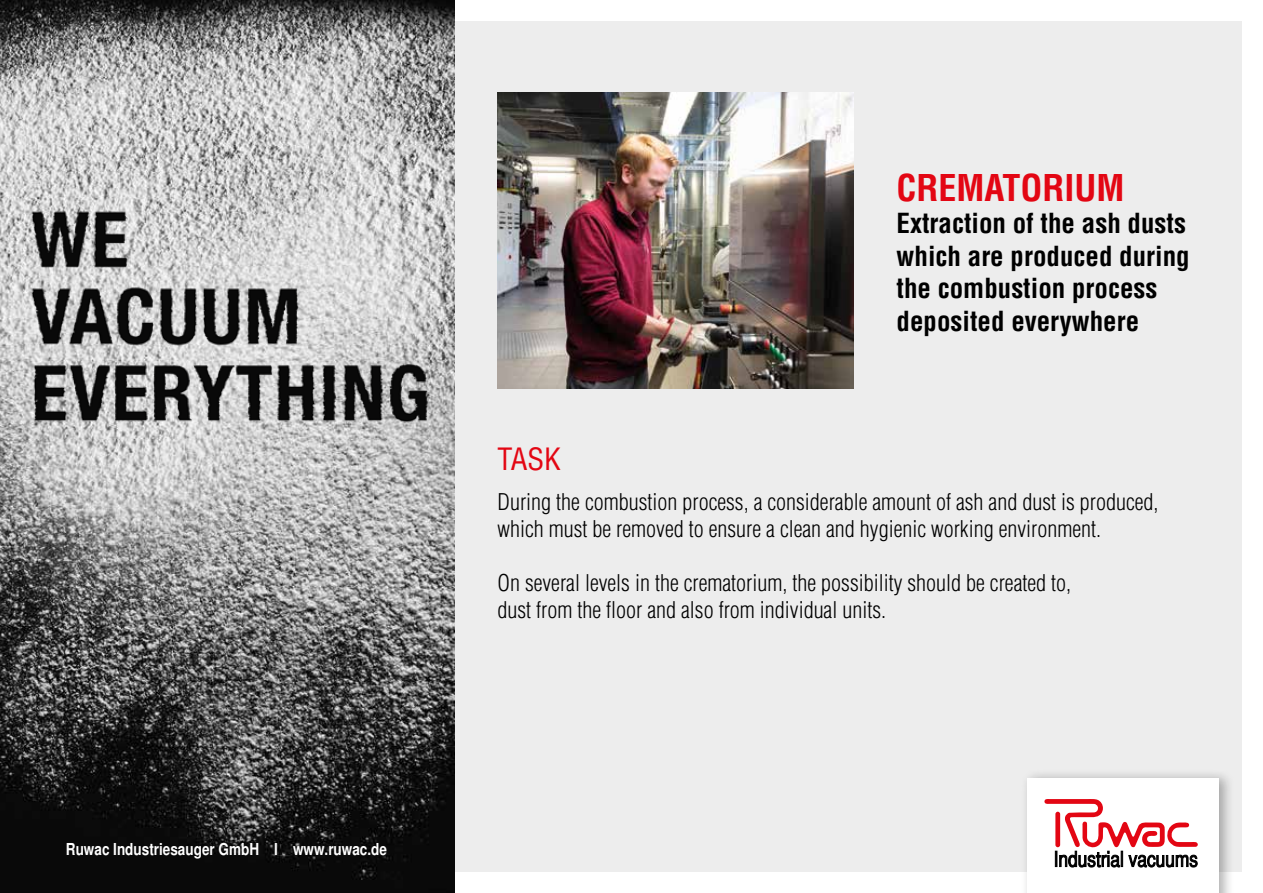
<style>
.page{position:relative;width:1263px;height:893px;background:#fff}
.page>*{position:absolute;margin:0;border:0;box-sizing:border-box;transform-origin:0 0}
.t1{font:700 condensed 36px "Helvetica";color:#e30613}
.t2{font:condensed 30px "Helvetica";color:#e30613}
.t3{font:700 condensed 27px/32.4px "Helvetica";color:#000}
.t4{font:300 condensed 22.5px/27px "Helvetica";color:#000}
.t5{font:700 condensed 16.5px "Helvetica";color:#fff}
</style>
<div class="page">
<div style="left:21px;top:21px;width:1221px;height:851px;background:#ededed"></div>
<div style="left:1021px;top:769px;width:213px;height:124px;background:#000;opacity:.3"></div>
<div style="left:1027px;top:778px;width:192px;height:115px;background:#fff"></div>
<svg style="left:1044px;top:799px;width:154px;height:68px"></svg>
<img style="left:0;top:0;width:454px;height:893px">
<img style="left:0;top:136px;width:452px;height:331px">
<img style="left:497px;top:93px;width:356px;height:295px">
<p class="t5" style="left:66px;top:839px;width:323px">Ruwac Industriesauger GmbH I www.ruwac.de</p>
<h1 class="t1" style="left:896px;top:165px;width:230px">CREMATORIUM</h1>
<p class="t3" style="left:896px;top:207px;width:295px">Extraction of the ash dusts which are produced during the combustion process deposited everywhere</p>
<h2 class="t2" style="left:497px;top:441px;width:65px">TASK</h2>
<p class="t4" style="left:497px;top:488px;width:662px">During the combustion process, a considerable amount of ash and dust is produced, which must be removed to ensure a clean and hygienic working environment.</p>
<p class="t4" style="left:497px;top:569px;width:575px">On several levels in the crematorium, the possibility should be created to, dust from the floor and also from individual units.</p>
</div>
